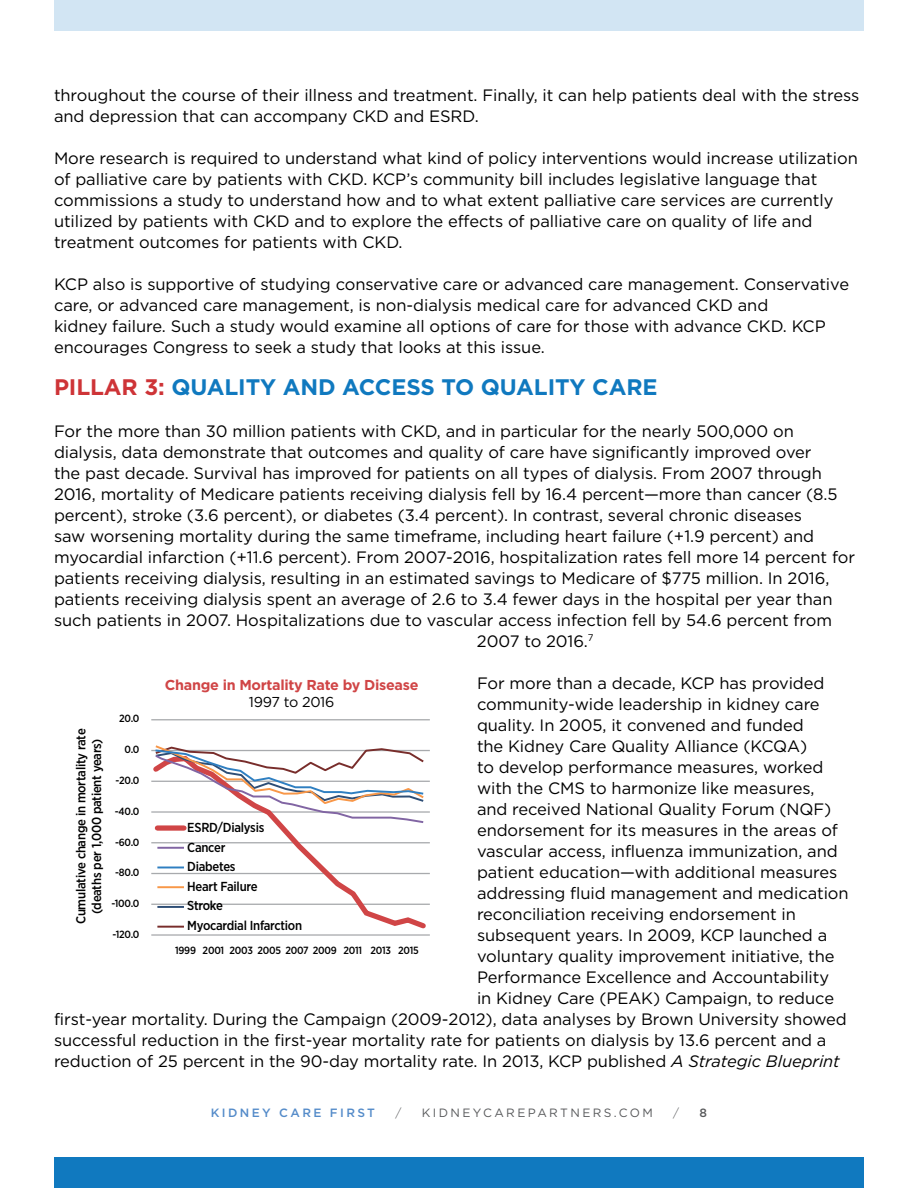
<style>
.page{position:relative;width:918px;height:1188px;background:#fff}
.page>*{position:absolute;margin:0;border:0;box-sizing:border-box;transform-origin:0 0}
.t1{font:700 22.5px "Gotham HTF";letter-spacing:-.005em;color:#1079bf}
.t2{font:16.5px/21px "Gotham HTF";letter-spacing:-.005em;color:#000}
.t3{font:700 14.4px "Gotham HTF";letter-spacing:-.02em;color:#d04546}
.t4{font:14.4px "Gotham HTF";letter-spacing:-.02em;color:#010101}
.t5{font:500 13.05px/19.5px "Gotham Narrow";letter-spacing:-.02em;color:#010101;text-align:center}
.t6{font:12px "Gotham HTF";letter-spacing:.2em;color:#58595b}
.t7{font:500 12px "Gotham HTF";letter-spacing:.2em;color:#548bc9}
.t8{font:300 12px "Gotham HTF";color:#58595b}
.t9{font:500 12px "Gotham HTF";color:#58595b}
.t10{font:500 10.5px "Gotham Narrow";letter-spacing:-.02em;color:#010101}
.s1{color:#ce3437}
.s2{font-style:italic}
</style>
<div class="page">
<div style="left:54px;top:0;width:810px;height:31px;background:#d2e5f3"></div>
<div style="left:54px;top:1157px;width:810px;height:31px;background:#1079bf"></div>
<hr style="left:151px;top:719px;width:279px;height:1px;background:#a8aaad">
<hr style="left:151px;top:750px;width:279px;height:1px;background:#a8aaad">
<hr style="left:151px;top:934px;width:279px;height:2px;background:#a8aaad">
<svg style="left:151px;top:780px;width:279px;height:149px"></svg>
<svg style="left:153px;top:745px;width:273px;height:79px"></svg>
<p class="t2" style="left:54px;top:84px;width:807px">throughout the course of their illness and treatment. Finally, it can help patients deal with the stress and depression that can accompany CKD and ESRD.</p>
<p class="t2" style="left:54px;top:147px;width:805px">More research is required to understand what kind of policy interventions would increase utilization of palliative care by patients with CKD. KCP’s community bill includes legislative language that commissions a study to understand how and to what extent palliative care services are currently utilized by patients with CKD and to explore the effects of palliative care on quality of life and treatment outcomes for patients with CKD.</p>
<p class="t2" style="left:54px;top:273px;width:797px">KCP also is supportive of studying conservative care or advanced care management. Conservative care, or advanced care management, is non-dialysis medical care for advanced CKD and<br>kidney failure. Such a study would examine all options of care for those with advance CKD. KCP encourages Congress to seek a study that looks at this issue.</p>
<h1 class="t1" style="left:54px;top:374px;width:605px"><span class="s1">PILLAR 3:</span> QUALITY AND ACCESS TO QUALITY CARE</h1>
<p class="t2" style="left:54px;top:420px;width:741px">For the more than 30 million patients with CKD, and in particular for the nearly 500,000 on</p>
<p class="t2" style="left:54px;top:441px;width:759px">dialysis, data demonstrate that outcomes and quality of care have significantly improved over</p>
<p class="t2" style="left:54px;top:462px;width:769px">the past decade. Survival has improved for patients on all types of dialysis. From 2007 through</p>
<p class="t2" style="left:54px;top:483px;width:785px">2016, mortality of Medicare patients receiving dialysis fell by 16.4 percent—more than cancer (8.5</p>
<p class="t2" style="left:54px;top:504px;width:750px">percent), stroke (3.6 percent), or diabetes (3.4 percent). In contrast, several chronic diseases</p>
<p class="t2" style="left:54px;top:525px;width:762px">saw worsening mortality during the same timeframe, including heart failure (+1.9 percent) and</p>
<p class="t2" style="left:54px;top:546px;width:803px">myocardial infarction (+11.6 percent). From 2007-2016, hospitalization rates fell more 14 percent for</p>
<p class="t2" style="left:54px;top:567px;width:777px">patients receiving dialysis, resulting in an estimated savings to Medicare of $775 million. In 2016,</p>
<p class="t2" style="left:54px;top:588px;width:780px">patients receiving dialysis spent an average of 2.6 to 3.4 fewer days in the hospital per year than</p>
<p class="t2" style="left:54px;top:609px;width:780px">such patients in 2007. Hospitalizations due to vascular access infection fell by 54.6 percent from</p>
<p class="t2" style="left:477px;top:630px;width:118px">2007 to 2016.<sup>7</sup></p>
<p class="t2" style="left:477px;top:672px;width:349px">For more than a decade, KCP has provided</p>
<p class="t2" style="left:477px;top:693px;width:344px">community-wide leadership in kidney care</p>
<p class="t2" style="left:477px;top:714px;width:328px">quality. In 2005, it convened and funded</p>
<p class="t2" style="left:477px;top:735px;width:332px">the Kidney Care Quality Alliance (KCQA)</p>
<p class="t2" style="left:477px;top:756px;width:348px">to develop performance measures, worked</p>
<p class="t2" style="left:477px;top:777px;width:339px">with the CMS to harmonize like measures,</p>
<p class="t2" style="left:477px;top:798px;width:356px">and received National Quality Forum (NQF)</p>
<p class="t2" style="left:477px;top:819px;width:362px">endorsement for its measures in the areas of</p>
<p class="t2" style="left:477px;top:840px;width:362px">vascular access, influenza immunization, and</p>
<p class="t2" style="left:477px;top:861px;width:362px">patient education—with additional measures</p>
<p class="t2" style="left:477px;top:882px;width:373px">addressing fluid management and medication</p>
<p class="t2" style="left:477px;top:903px;width:321px">reconciliation receiving endorsement in</p>
<p class="t2" style="left:477px;top:924px;width:352px">subsequent years. In 2009, KCP launched a</p>
<p class="t2" style="left:477px;top:945px;width:359px">voluntary quality improvement initiative, the</p>
<p class="t2" style="left:477px;top:966px;width:354px">Performance Excellence and Accountability</p>
<p class="t2" style="left:477px;top:987px;width:359px">in Kidney Care (PEAK) Campaign, to reduce</p>
<p class="t2" style="left:54px;top:1008px;width:794px">first-year mortality. During the Campaign (2009-2012), data analyses by Brown University showed</p>
<p class="t2" style="left:54px;top:1029px;width:774px">successful reduction in the first-year mortality rate for patients on dialysis by 13.6 percent and a</p>
<p class="t2" style="left:54px;top:1050px;width:787px">reduction of 25 percent in the 90-day mortality rate. In 2013, KCP published <span class="s2">A Strategic Blueprint</span></p>
<p class="t3" style="left:165px;top:677px;width:255px">Change in Mortality Rate by Disease</p>
<p class="t4" style="left:249px;top:694px;width:87px">1997 to 2016</p>
<p class="t10" style="left:119px;top:712px;width:22px">20.0</p>
<p class="t10" style="left:125px;top:743px;width:16px">0.0</p>
<p class="t10" style="left:116px;top:774px;width:26px">-20.0</p>
<p class="t10" style="left:115px;top:804px;width:26px">-40.0</p>
<p class="t10" style="left:115px;top:835px;width:26px">-60.0</p>
<p class="t10" style="left:115px;top:866px;width:26px">-80.0</p>
<p class="t10" style="left:111px;top:897px;width:30px">-100.0</p>
<p class="t10" style="left:112px;top:928px;width:29px">-120.0</p>
<p class="t5" style="left:73px;top:924px;width:197px;line-height:15.6px;rotate:-90deg">Cumulative change in mortality rate (deaths per 1,000 patient years)</p>
<p class="t5" style="left:187px;top:818px;width:116px;text-align:left">ESRD/Dialysis<br>Cancer<br>Diabetes<br>Heart Failure<br>Stroke<br>Myocardial Infarction</p>
<p class="t10" style="left:203px;top:944px;width:218px">2001 2003 2005 2007 2009 2011 2013 2015</p>
<p class="t10" style="left:175px;top:944px;width:22px">1999</p>
<p class="t7" style="left:211px;top:1106px;width:166px">KIDNEY CARE FIRST</p>
<p class="t8" style="left:395px;top:1106px;width:7px">/</p>
<p class="t6" style="left:422px;top:1106px;width:232px">KIDNEYCAREPARTNERS.COM</p>
<p class="t8" style="left:673px;top:1106px;width:7px">/</p>
<p class="t9" style="left:700px;top:1106px;width:9px">8</p>
</div>
